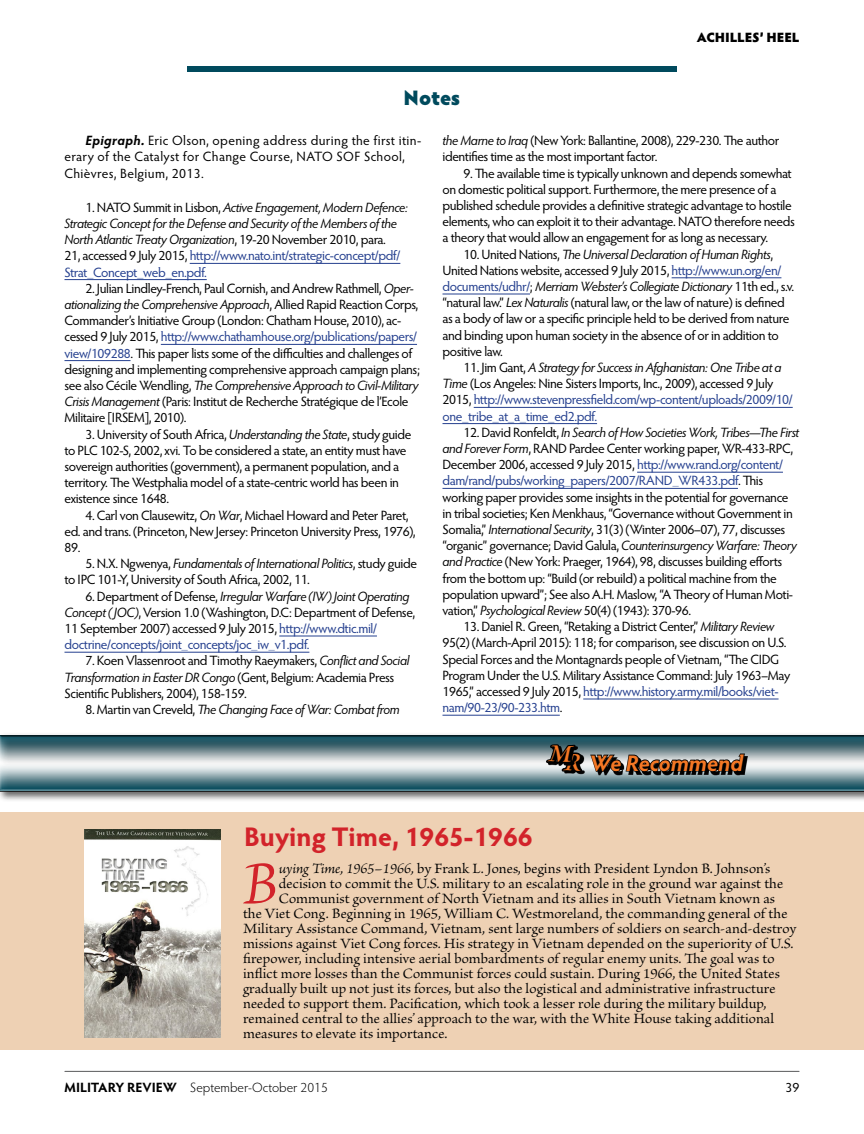
<style>
.page{position:relative;width:864px;height:1134px;background:#fff}
.page>*{position:absolute;margin:0;border:0;box-sizing:border-box;transform-origin:0 0}
.t1{font:italic 63px "Brioso Pro";color:#d2232a}
.t2{font:700 27px "Hypatia Sans Pro";color:#d2232a}
.t3{font:italic 700 22.5px "Hypatia Sans Pro";color:#f47724}
.t4{font:900 21px "Hypatia Sans Pro";letter-spacing:-.01em;color:#004a5d}
.t5{font:15px "Brioso Pro";color:#000}
.t6{font:13.5px/16.2px "Hypatia Sans Pro";letter-spacing:-.03em;color:#000}
.t7{font:italic 13.5px/16.2px "Hypatia Sans Pro";letter-spacing:-.03em;color:#000}
.t8{font:13.5px/16.2px "Hypatia Sans Pro";letter-spacing:-.03em;color:#25408f}
.t9{font:13.5px/16.2px "Hypatia Sans Pro";letter-spacing:.025em;color:#000}
.t10{font:300 13.5px "Hypatia Sans Pro";color:#000}
.t11{font:900 13.5px "Hypatia Sans Pro";letter-spacing:-.01em;color:#000}
.s1{font-weight:700;font-style:italic}
.s2{font-style:normal}
.s3{font-style:normal;color:#25408f}
.s4{font-style:italic}
.s5{color:#25408f}
.s6{color:#000}
.s7{font-style:italic;color:#000}
.s8{font-weight:700}
</style>
<div class="page">
<hr style="left:65px;top:1071px;width:734px;height:1px;background:#58595b">
<div style="left:187px;top:66px;width:490px;height:6px;background:#004a5d"></div>
<hr style="left:190px;top:263px;width:210px;height:1px;background:#25408f">
<hr style="left:64px;top:279px;width:143px;height:1px;background:#25408f">
<hr style="left:161px;top:344px;width:256px;height:1px;background:#25408f">
<hr style="left:64px;top:360px;width:67px;height:1px;background:#25408f">
<hr style="left:279px;top:636px;width:98px;height:1px;background:#25408f">
<hr style="left:64px;top:652px;width:245px;height:1px;background:#25408f">
<hr style="left:672px;top:277px;width:109px;height:1px;background:#25408f">
<hr style="left:442px;top:294px;width:88px;height:1px;background:#25408f">
<hr style="left:474px;top:407px;width:319px;height:1px;background:#25408f">
<hr style="left:442px;top:423px;width:155px;height:1px;background:#25408f">
<hr style="left:637px;top:472px;width:146px;height:1px;background:#25408f">
<hr style="left:442px;top:488px;width:296px;height:1px;background:#25408f">
<hr style="left:583px;top:699px;width:196px;height:1px;background:#25408f">
<hr style="left:442px;top:715px;width:118px;height:1px;background:#25408f">
<div style="left:0;top:813px;width:864px;height:237px;background:#eed1b4"></div>
<div style="left:0;top:732px;width:864px;height:71px;background:#000;opacity:.75"></div>
<div style="left:0;top:734px;width:864px;height:59px;background:#fff;opacity:.75"></div>
<div style="left:0;top:733px;width:864px;height:57px;background:#000;opacity:.75"></div>
<img style="left:85px;top:830px;width:135px;height:208px">
<svg style="left:543px;top:698px;width:203px;height:77px"></svg>
<p class="t11" style="left:697px;top:27px;width:104px">ACHILLES’ HEEL</p>
<h3 class="t4" style="left:404px;top:82px;width:58px">Notes</h3>
<p class="t9" style="left:64px;top:132px;width:358px;text-indent:21px"><span class="s1">Epigraph.</span> Eric Olson, opening address during the first itin&shy;erary of the Catalyst for Change Course, NATO SOF School,<br>Chièvres, Belgium, 2013.</p>
<p class="t7" style="left:64px;top:199px;width:345px;text-indent:21px"><span class="s2">1. NATO Summit in Lisbon,</span> Active Engagement, Modern Defence:<br>Strategic Concept for the Defense and Security of the Members of the North Atlantic Treaty Organization<span class="s2">, 19-20 November 2010, para.<br>21, accessed 9 July 2015,</span> <span class="s3">http://www.nato.int/strategic-concept/pdf/ Strat_Concept_web_en.pdf.</span></p>
<p class="t6" style="left:65px;top:280px;width:357px;text-indent:21px">2. Julian Lindley-French, Paul Cornish, and Andrew Rathmell, <span class="s4">Oper&shy;ationalizing the Comprehensive Approach</span>, Allied Rapid Reaction Corps, Commander’s Initiative Group (London: Chatham House, 2010), ac&shy;cessed 9 July 2015, <span class="s5">http://www.chathamhouse.org/publications/papers/ view/109288</span>. This paper lists some of the difficulties and challenges of designing and implementing comprehensive approach campaign plans; see also Cécile Wendling, <span class="s4">The Comprehensive Approach to Civil-Military Crisis Management</span> (Paris: Institut de Recherche Stratégique de l’Ecole Militaire [IRSEM], 2010).</p>
<p class="t6" style="left:65px;top:425px;width:349px;text-indent:21px">3. University of South Africa, <span class="s4">Understanding the State</span>, study guide to PLC 102-S, 2002, xvi. To be considered a state, an entity must have sovereign authorities (government), a permanent population, and a territory. The Westphalia model of a state-centric world has been in existence since 1648.</p>
<p class="t6" style="left:65px;top:506px;width:353px;text-indent:21px">4. Carl von Clausewitz, <span class="s4">On War</span>, Michael Howard and Peter Paret, ed. and trans. (Princeton, New Jersey: Princeton University Press, 1976),<br>89.</p>
<p class="t6" style="left:65px;top:555px;width:354px;text-indent:21px">5. N.X. Ngwenya, <span class="s4">Fundamentals of International Politics</span>, study guide to IPC 101-Y, University of South Africa, 2002, 11.</p>
<p class="t6" style="left:65px;top:587px;width:352px;text-indent:21px">6. Department of Defense, <span class="s4">Irregular Warfare (IW) Joint Operating Concept ( JOC)</span>, Version 1.0 (Washington, D.C: Department of Defense, 11 September 2007) accessed 9 July 2015, <span class="s5">http://www.dtic.mil/ doctrine/concepts/joint_concepts/joc_iw_v1.pdf.</span></p>
<p class="t6" style="left:65px;top:652px;width:346px;text-indent:21px">7. Koen Vlassenroot and Timothy Raeymakers, <span class="s4">Conflict and Social<br>Transformation in Easter DR Congo</span> (Gent, Belgium: Academia Press<br>Scientific Publishers, 2004), 158-159.</p>
<p class="t7" style="left:86px;top:701px;width:316px"><span class="s2">8. Martin van Creveld,</span> The Changing Face of War: Combat from</p>
<p class="t6" style="left:442px;top:132px;width:338px"><span class="s4">the Marne to Iraq</span> (New York: Ballantine, 2008), 229-230. The author identifies time as the most important factor.</p>
<p class="t6" style="left:442px;top:164px;width:354px;text-indent:21px">9. The available time is typically unknown and depends somewhat on domestic political support. Furthermore, the mere presence of a published schedule provides a definitive strategic advantage to hostile elements, who can exploit it to their advantage. NATO therefore needs a theory that would allow an engagement for as long as necessary.</p>
<p class="t6" style="left:442px;top:245px;width:353px;text-indent:21px">10. United Nations, <span class="s4">The Universal Declaration of Human Rights</span>, United Nations website, accessed 9 July 2015, <span class="s5">http://www.un.org/en/ documents/udhr/</span>; <span class="s4">Merriam Webster’s Collegiate Dictionary</span> 11th ed., s.v. “natural law.” <span class="s4">Lex Naturalis</span> (natural law, or the law of nature) is defined as a body of law or a specific principle held to be derived from nature and binding upon human society in the absence of or in addition to positive law.</p>
<p class="t8" style="left:442px;top:359px;width:352px;text-indent:21px"><span class="s6">11. Jim Gant,</span> <span class="s7">A Strategy for Success in Afghanistan: One Tribe at a Time</span> <span class="s6">(Los Angeles: Nine Sisters Imports, Inc., 2009), accessed 9 July 2015,</span> http://www.stevenpressfield.com/wp-content/uploads/2009/10/ one_tribe_at_a_time_ed2.pdf.</p>
<p class="t6" style="left:442px;top:424px;width:358px;text-indent:21px">12. David Ronfeldt, <span class="s4">In Search of How Societies Work, Tribes—The First and Forever Form</span>, RAND Pardee Center working paper, WR-433-RPC, December 2006, accessed 9 July 2015, <span class="s5">http://www.rand.org/content/ dam/rand/pubs/working_papers/2007/RAND_WR433.pdf</span>. This working paper provides some insights in the potential for governance in tribal societies; Ken Menkhaus, “Governance without Government in Somalia,” <span class="s4">International Security</span>, 31(3) (Winter 2006–07), 77, discusses “organic” governance; David Galula, <span class="s4">Counterinsurgency Warfare: Theory and Practice</span> (New York: Praeger, 1964), 98, discusses building efforts from the bottom up: “Build (or rebuild) a political machine from the population upward”; See also A.H. Maslow, “A Theory of Human Moti&shy;vation,” <span class="s4">Psychological Review</span> 50(4) (1943): 370-96.</p>
<p class="t6" style="left:443px;top:618px;width:349px;text-indent:21px">13. Daniel R. Green, “Retaking a District Center,” <span class="s4">Military Review </span>95(2) (March-April 2015): 118; for comparison, see discussion on U.S.<br>Special Forces and the Montagnards people of Vietnam, “The CIDG Program Under the U.S. Military Assistance Command: July 1963–May 1965,” accessed 9 July 2015, <span class="s5">http://www.history.army.mil/books/viet&shy;nam/90-23/90-233.htm</span>.</p>
<h3 class="t3" style="left:590px;top:747px;width:155px">We Recommend</h3>
<h2 class="t2" style="left:244px;top:818px;width:290px">Buying Time, 1965-1966</h2>
<h1 class="t1" style="left:243px;top:844px;width:36px">B</h1>
<p class="t5" style="left:279px;top:860px;width:493px"><span class="s4">uying Time, 1965–1966,</span> by Frank L. Jones, begins with President Lyndon B. Johnson’s</p>
<p class="t5" style="left:279px;top:875px;width:506px">decision to commit the U.S. military to an escalating role in the ground war against the</p>
<p class="t5" style="left:279px;top:890px;width:498px">Communist government of North Vietnam and its allies in South Vietnam known as</p>
<p class="t5" style="left:243px;top:905px;width:546px">the Viet Cong. Beginning in 1965, William C. Westmoreland, the commanding general of the</p>
<p class="t5" style="left:243px;top:920px;width:555px">Military Assistance Command, Vietnam, sent large numbers of soldiers on search-and-destroy</p>
<p class="t5" style="left:243px;top:935px;width:552px">missions against Viet Cong forces. His strategy in Vietnam depended on the superiority of U.S.</p>
<p class="t5" style="left:243px;top:950px;width:533px">firepower, including intensive aerial bombardments of regular enemy units. The goal was to</p>
<p class="t5" style="left:243px;top:965px;width:539px">inflict more losses than the Communist forces could sustain. During 1966, the United States</p>
<p class="t5" style="left:243px;top:980px;width:534px">gradually built up not just its forces, but also the logistical and administrative infrastructure</p>
<p class="t5" style="left:243px;top:995px;width:525px">needed to support them. Pacification, which took a lesser role during the military buildup,</p>
<p class="t5" style="left:243px;top:1010px;width:533px">remained central to the allies’ approach to the war, with the White House taking additional</p>
<p class="t5" style="left:243px;top:1025px;width:206px">measures to elevate its importance.</p>
<p class="t10" style="left:64px;top:1079px;width:265px"><span class="s8">MILITARY REVIEW</span> September-October 2015</p>
<p class="t6" style="left:786px;top:1079px;width:15px">39</p>
</div>
